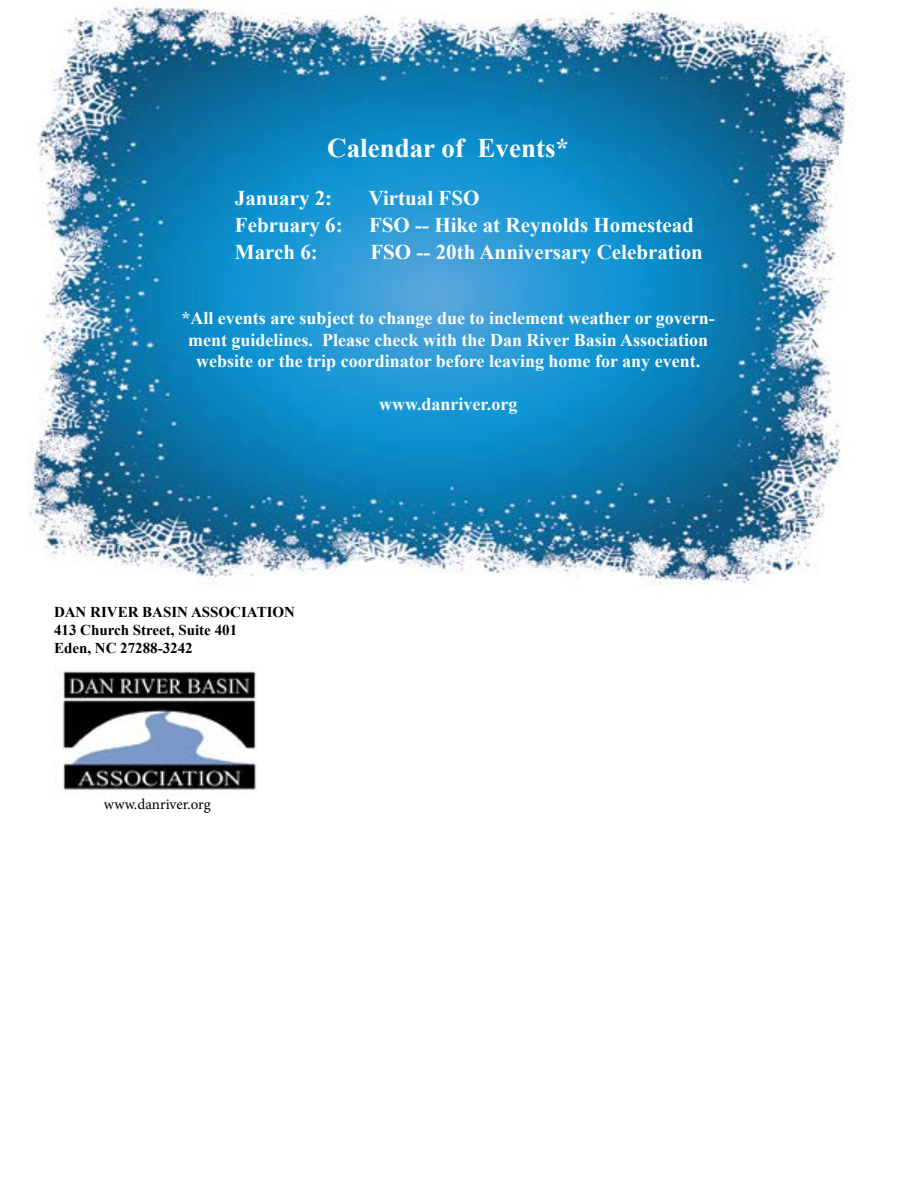
<style>
.page{position:relative;width:918px;height:1188px;background:#fff}
.page>*{position:absolute;margin:0;border:0;box-sizing:border-box;transform-origin:0 0}
.t1{font:700 27px "Times New Roman";color:#fff}
.t2{font:700 21px "Times New Roman";color:#fff}
.t3{font:700 18px/21.6px "Times New Roman";color:#fff;text-align:center}
.t4{font:700 15px/18px "Times New Roman";color:#000}
.t5{font:15px "Minion Pro";color:#000}
</style>
<div class="page">
<img style="left:54px;top:670px;width:203px;height:120px">
<img style="left:27px;top:1px;width:826px;height:585px">
<h1 class="t1" style="left:327px;top:128px;width:243px">Calendar of Events*</h1>
<p class="t2" style="left:235px;top:183px;width:99px">January 2:</p>
<p class="t2" style="left:369px;top:183px;width:112px">Virtual FSO</p>
<p class="t2" style="left:235px;top:210px;width:109px">February 6:</p>
<p class="t2" style="left:369px;top:210px;width:326px">FSO -- Hike at Reynolds Homestead</p>
<p class="t2" style="left:235px;top:237px;width:85px">March 6:</p>
<p class="t2" style="left:370px;top:237px;width:334px">FSO -- 20th Anniversary Celebration</p>
<p class="t3" style="left:181px;top:307px;width:535px">*All events are subject to change due to inclement weather or govern&shy;ment guidelines. Please check with the Dan River Basin Association website or the trip coordinator before leaving home for any event.</p>
<p class="t3" style="left:379px;top:393px;width:140px">www.danriver.org</p>
<p class="t4" style="left:54px;top:602px;width:243px">DAN RIVER BASIN ASSOCIATION<br>413 Church Street, Suite 401<br>Eden, NC 27288-3242</p>
<p class="t5" style="left:104px;top:794px;width:108px">www.danriver.org</p>
</div>
